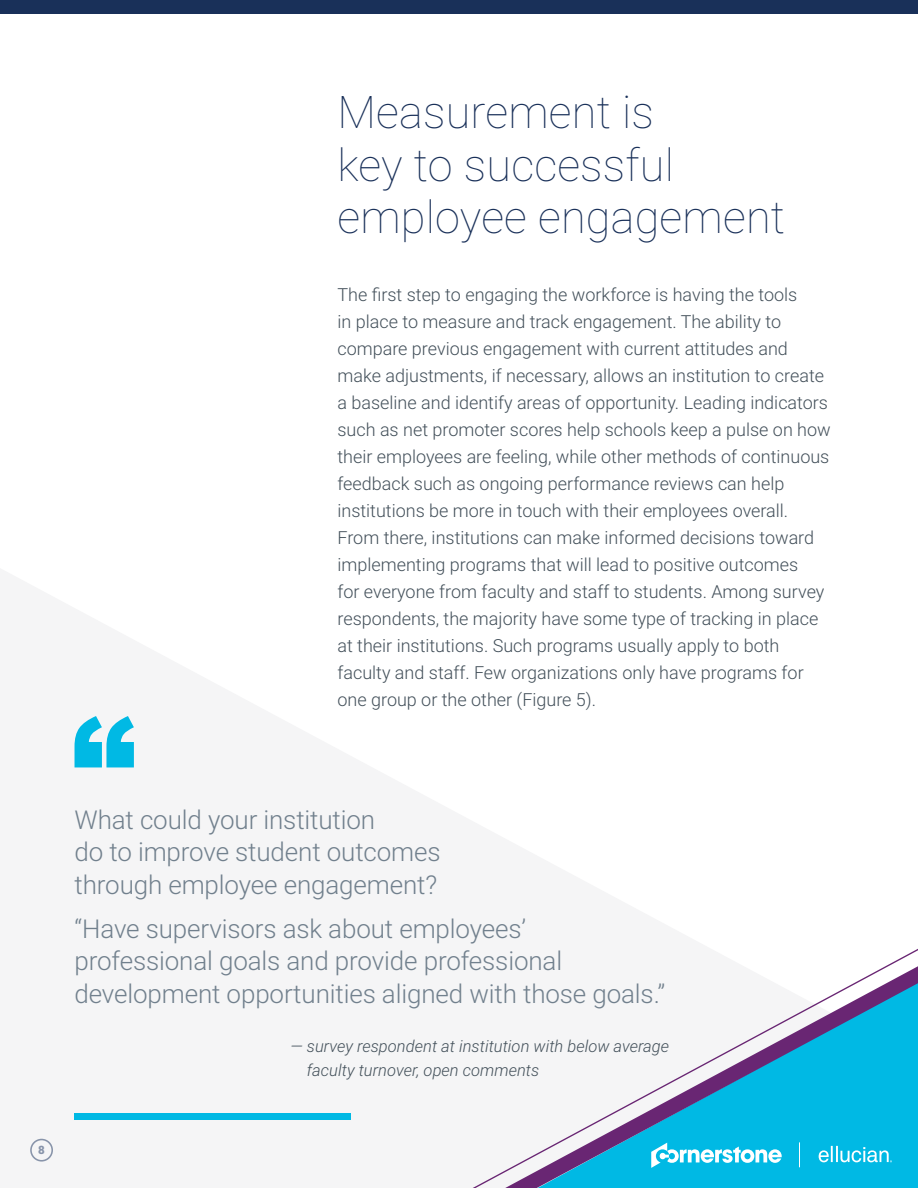
<style>
.page{position:relative;width:918px;height:1188px;background:#fff}
.page>*{position:absolute;margin:0;border:0;box-sizing:border-box;transform-origin:0 0}
.t1{font:100 45px/52.5px "Roboto";letter-spacing:.005em;color:#193059}
.t2{font:300 25.95px/32.5px "Roboto";letter-spacing:-.005em;color:#71808d}
.t3{font:300 18px/27px "Roboto";color:#43505a}
.t4{font:italic 300 16.5px/24px "Roboto";color:#43505a}
.t5{font:900 11.55px "Roboto";color:#8894aa}
</style>
<div class="page">
<div style="left:0;top:0;width:918px;height:14px;background:#193059"></div>
<div style="left:75px;top:1113px;width:276px;height:7px;background:#00b9e4"></div>
<svg style="left:75px;top:716px;width:59px;height:51px"></svg>
<div style="left:30px;top:1139px;width:23px;height:23px;border:2px solid #8894aa;border-radius:50%"></div>
<svg style="left:472px;top:948px;width:446px;height:240px"></svg>
<svg style="left:651px;top:1143px;width:131px;height:25px"></svg>
<svg style="left:799px;top:1142px;width:1px;height:25px"></svg>
<svg style="left:819px;top:1146px;width:73px;height:16px"></svg>
<h1 class="t1" style="left:338px;top:84px;width:449px">Measurement is<br>key to successful employee engagement</h1>
<p class="t3" style="left:338px;top:280px;width:495px">The first step to engaging the workforce is having the tools<br>in place to measure and track engagement. The ability to compare previous engagement with current attitudes and make adjustments, if necessary, allows an institution to create a baseline and identify areas of opportunity. Leading indicators such as net promoter scores help schools keep a pulse on how their employees are feeling, while other methods of continuous feedback such as ongoing performance reviews can help institutions be more in touch with their employees overall.<br>From there, institutions can make informed decisions toward implementing programs that will lead to positive outcomes<br>for everyone from faculty and staff to students. Among survey respondents, the majority have some type of tracking in place at their institutions. Such programs usually apply to both faculty and staff. Few organizations only have programs for one group or the other (Figure 5).</p>
<p class="t5" style="left:38px;top:1142px;width:8px">8</p>
<h2 class="t2" style="left:75px;top:802px;width:368px">What could your institution<br>do to improve student outcomes through employee engagement?</h2>
<h2 class="t2" style="left:75px;top:911px;width:592px">“Have supervisors ask about employees’ professional goals and provide professional development opportunities aligned with those goals.”</h2>
<p class="t4" style="left:307px;top:1033px;width:364px;text-indent:-16px">— survey respondent at institution with below average faculty turnover, open comments</p>
</div>
